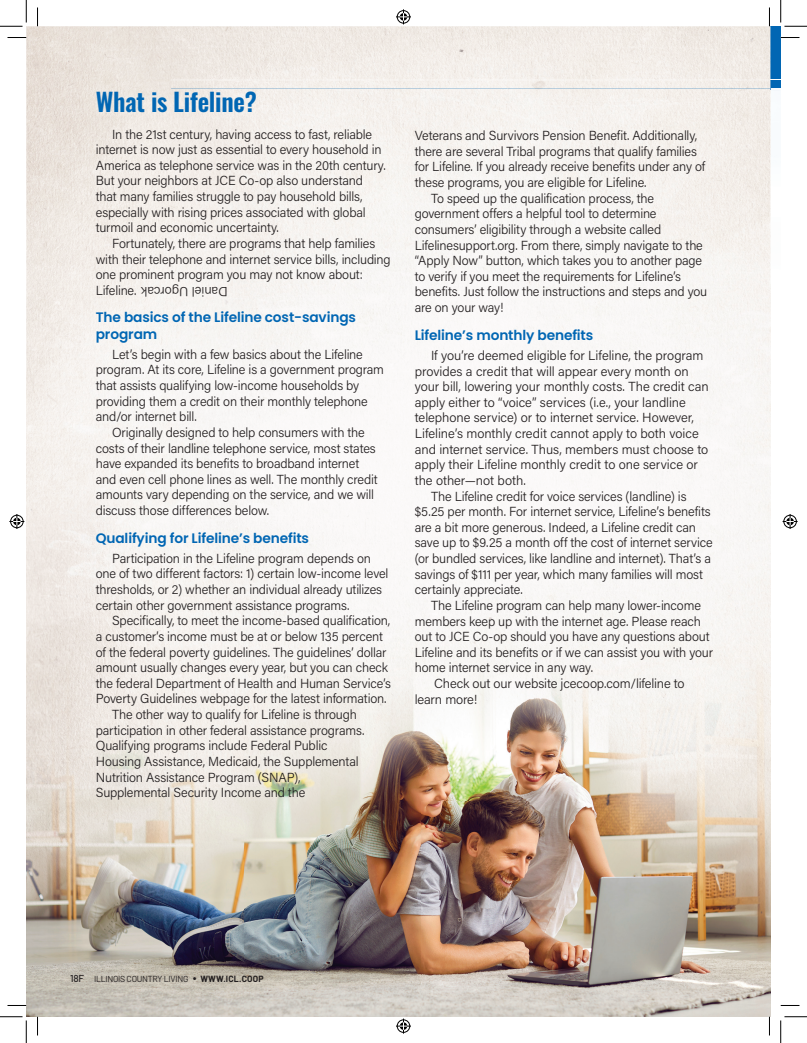
<style>
.page{position:relative;width:807px;height:1043px;background:#fff}
.page>*{position:absolute;margin:0;border:0;box-sizing:border-box;transform-origin:0 0}
.t1{font:600 25px "Oswald";letter-spacing:-.01em;color:#0166b3}
.t2{font:600 13.75px/16.2px "Poppins";letter-spacing:-.01em;color:#0166b3}
.t3{font:300 13.12px/15.6px "Acumin Pro";letter-spacing:-.01em;color:#231f20}
.t4{font:8.75px "Barlow";letter-spacing:-.03em;color:#231f20}
.s1{font-weight:500;font-size:10px}
.s2{font-size:12.5px}
.s3{font-weight:700}
</style>
<div class="page">
<div style="left:770px;top:26px;width:10px;height:64px;background:#0166b3"></div>
<hr style="left:171px;top:79px;width:609px;height:1px;background:#fff">
<img style="left:26px;top:26px;width:744px;height:990px">
<img style="left:770px;top:26px;width:1px;height:64px">
<img style="left:171px;top:79px;width:599px;height:1px">
<img style="left:171px;top:88px;width:599px;height:1px">
<svg style="left:8px;top:37px;width:18px;height:1px"></svg>
<svg style="left:780px;top:37px;width:19px;height:1px"></svg>
<svg style="left:8px;top:1005px;width:18px;height:1px"></svg>
<svg style="left:780px;top:1005px;width:19px;height:1px"></svg>
<svg style="left:37px;top:8px;width:1px;height:18px"></svg>
<svg style="left:37px;top:1016px;width:1px;height:19px"></svg>
<svg style="left:769px;top:8px;width:1px;height:18px"></svg>
<svg style="left:768px;top:1016px;width:2px;height:19px"></svg>
<svg style="left:0;top:0;width:27px;height:27px"></svg>
<svg style="left:0;top:1016px;width:27px;height:26px"></svg>
<svg style="left:780px;top:0;width:26px;height:27px"></svg>
<svg style="left:780px;top:1016px;width:26px;height:26px"></svg>
<svg style="left:396px;top:9px;width:15px;height:15px"></svg>
<svg style="left:396px;top:1018px;width:15px;height:15px"></svg>
<svg style="left:9px;top:514px;width:15px;height:15px"></svg>
<svg style="left:782px;top:514px;width:15px;height:15px"></svg>
<h1 class="t1" style="left:96px;top:88px;width:162px">What is Lifeline?</h1>
<p class="t3" style="left:96px;top:126px;width:291px;text-indent:16px">In the 21st century, having access to fast, reliable internet is now just as essential to every household in America as telephone service was in the 20th century.<br>But your neighbors at JCE Co-op also understand that many families struggle to pay household bills, especially with rising prices associated with global turmoil and economic uncertainty.</p>
<p class="t3" style="left:96px;top:235px;width:296px;text-indent:16px">Fortunately, there are programs that help families with their telephone and internet service bills, including one prominent program you may not know about:<br>Lifeline.</p>
<p class="t2" style="left:96px;top:309px;width:262px">The basics of the Lifeline cost-savings program</p>
<p class="t3" style="left:96px;top:346px;width:290px;text-indent:16px">Let’s begin with a few basics about the Lifeline program. At its core, Lifeline is a government program that assists qualifying low-income households by providing them a credit on their monthly telephone and/or internet bill.</p>
<p class="t3" style="left:96px;top:424px;width:283px;text-indent:16px">Originally designed to help consumers with the costs of their landline telephone service, most states have expanded its benefits to broadband internet and even cell phone lines as well. The monthly credit amounts vary depending on the service, and we will discuss those differences below.</p>
<p class="t2" style="left:96px;top:530px;width:215px">Qualifying for Lifeline’s benefits</p>
<p class="t3" style="left:96px;top:550px;width:294px;text-indent:16px">Participation in the Lifeline program depends on one of two different factors: 1) certain low-income level thresholds, or 2) whether an individual already utilizes certain other government assistance programs.</p>
<p class="t3" style="left:112px;top:612px;width:280px">Specifically, to meet the income-based qualification,</p>
<p class="t3" style="left:96px;top:628px;width:288px">a customer’s income must be at or below 135 percent</p>
<p class="t3" style="left:96px;top:643px;width:292px">of the federal poverty guidelines. The guidelines’ dollar</p>
<p class="t3" style="left:96px;top:659px;width:293px">amount usually changes every year, but you can check</p>
<p class="t3" style="left:96px;top:675px;width:297px">the federal Department of Health and Human Service’s</p>
<p class="t3" style="left:96px;top:690px;width:292px">Poverty Guidelines webpage for the latest information.</p>
<p class="t3" style="left:112px;top:706px;width:246px">The other way to qualify for Lifeline is through</p>
<p class="t3" style="left:96px;top:721px;width:270px">participation in other federal assistance programs.</p>
<p class="t3" style="left:96px;top:737px;width:233px">Qualifying programs include Federal Public</p>
<p class="t3" style="left:96px;top:753px;width:264px">Housing Assistance, Medicaid, the Supplemental</p>
<p class="t3" style="left:96px;top:768px;width:206px">Nutrition Assistance Program (SNAP),</p>
<p class="t3" style="left:96px;top:784px;width:211px">Supplemental Security Income and the</p>
<p class="t3" style="left:228px;top:300px;width:88px;rotate:-180deg">Daniel Ugorcak</p>
<p class="t3" style="left:414px;top:127px;width:284px">Veterans and Survivors Pension Benefit. Additionally,</p>
<p class="t3" style="left:414px;top:143px;width:283px">there are several Tribal programs that qualify families</p>
<p class="t3" style="left:414px;top:158px;width:292px">for Lifeline. If you already receive benefits under any of</p>
<p class="t3" style="left:414px;top:174px;width:233px">these programs, you are eligible for Lifeline.</p>
<p class="t3" style="left:431px;top:190px;width:224px">To speed up the qualification process, the</p>
<p class="t3" style="left:414px;top:205px;width:243px">government offers a helpful tool to determine</p>
<p class="t3" style="left:414px;top:221px;width:248px">consumers’ eligibility through a website called</p>
<p class="t3" style="left:414px;top:237px;width:289px">Lifelinesupport.org. From there, simply navigate to the</p>
<p class="t3" style="left:414px;top:252px;width:289px">“Apply Now” button, which takes you to another page</p>
<p class="t3" style="left:414px;top:268px;width:268px">to verify if you meet the requirements for Lifeline’s</p>
<p class="t3" style="left:414px;top:283px;width:294px">benefits. Just follow the instructions and steps and you</p>
<p class="t3" style="left:414px;top:299px;width:90px">are on your way!</p>
<p class="t2" style="left:414px;top:327px;width:180px">Lifeline’s monthly benefits</p>
<p class="t3" style="left:431px;top:347px;width:274px">If you’re deemed eligible for Lifeline, the program</p>
<p class="t3" style="left:414px;top:362px;width:275px">provides a credit that will appear every month on</p>
<p class="t3" style="left:414px;top:378px;width:295px">your bill, lowering your monthly costs. The credit can</p>
<p class="t3" style="left:414px;top:394px;width:272px">apply either to “voice” services (i.e., your landline</p>
<p class="t3" style="left:414px;top:409px;width:280px">telephone service) or to internet service. However,</p>
<p class="t3" style="left:414px;top:425px;width:285px">Lifeline’s monthly credit cannot apply to both voice</p>
<p class="t3" style="left:414px;top:441px;width:295px">and internet service. Thus, members must choose to</p>
<p class="t3" style="left:414px;top:456px;width:284px">apply their Lifeline monthly credit to one service or</p>
<p class="t3" style="left:414px;top:472px;width:112px">the other—not both.</p>
<p class="t3" style="left:431px;top:487px;width:257px">The Lifeline credit for voice services (landline) is</p>
<p class="t3" style="left:414px;top:503px;width:297px">$5.25 per month. For internet service, Lifeline’s benefits</p>
<p class="t3" style="left:414px;top:519px;width:283px">are a bit more generous. Indeed, a Lifeline credit can</p>
<p class="t3" style="left:414px;top:534px;width:299px">save up to $9.25 a month off the cost of internet service</p>
<p class="t3" style="left:414px;top:550px;width:298px">(or bundled services, like landline and internet). That’s a</p>
<p class="t3" style="left:414px;top:566px;width:289px">savings of $111 per year, which many families will most</p>
<p class="t3" style="left:414px;top:581px;width:109px">certainly appreciate.</p>
<p class="t3" style="left:431px;top:597px;width:271px">The Lifeline program can help many lower-income</p>
<p class="t3" style="left:414px;top:612px;width:287px">members keep up with the internet age. Please reach</p>
<p class="t3" style="left:414px;top:628px;width:296px">out to JCE Co-op should you have any questions about</p>
<p class="t3" style="left:414px;top:644px;width:300px">Lifeline and its benefits or if we can assist you with your</p>
<p class="t3" style="left:414px;top:659px;width:180px">home internet service in any way.</p>
<p class="t3" style="left:434px;top:675px;width:252px">Check out our website jcecoop.com/lifeline to</p>
<p class="t3" style="left:414px;top:691px;width:64px">learn more!</p>
<p class="t4" style="left:70px;top:972px;width:195px"><span class="s1">18F</span> ILLINOIS COUNTRY LIVING <span class="s2">•</span> <span class="s3">WWW.ICL.COOP</span></p>
</div>
